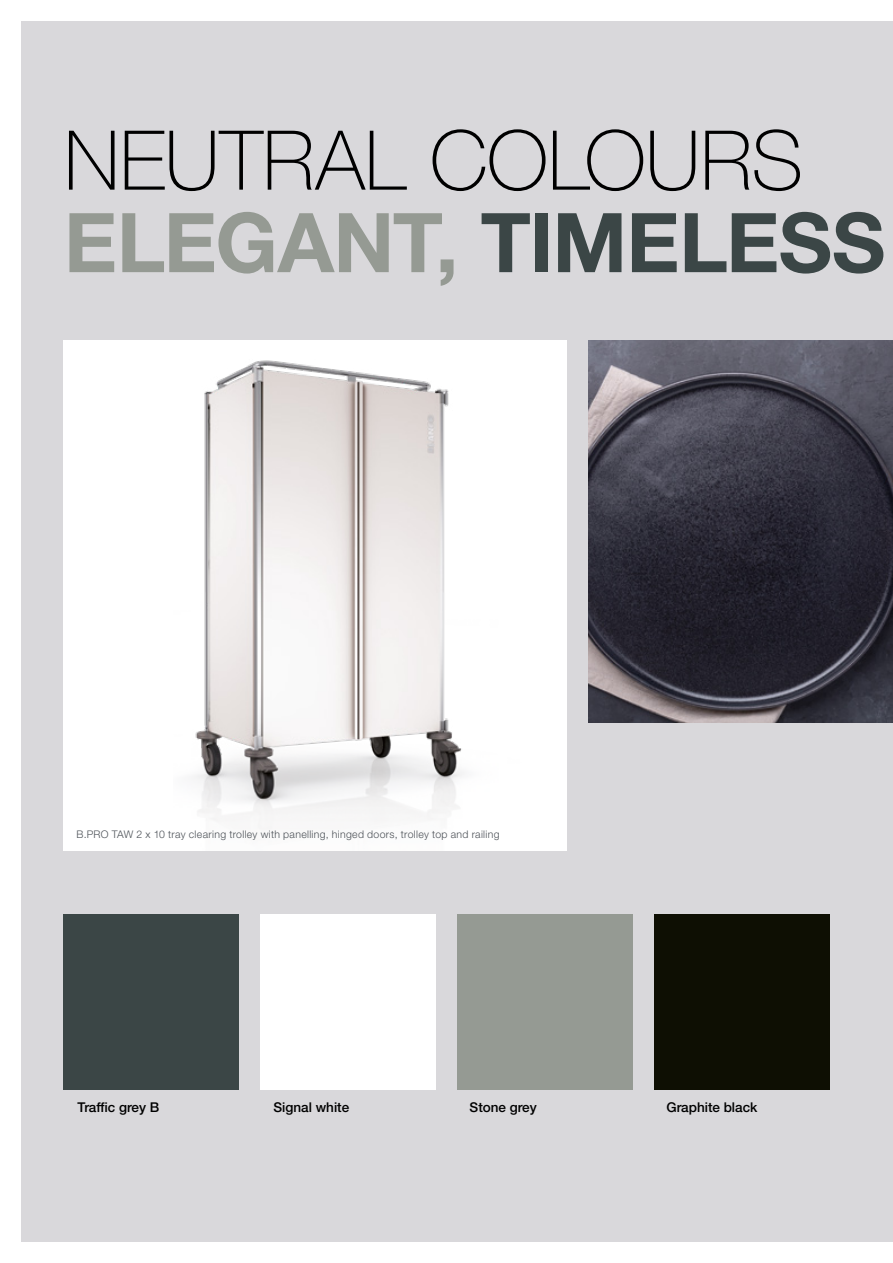
<style>
.page{position:relative;width:893px;height:1263px;background:#fff}
.page>*{position:absolute;margin:0;border:0;box-sizing:border-box;transform-origin:0 0}
.t1{font:100 82.5px/82.5px "Helvetica Neue LTW1 G";letter-spacing:-.005em;color:#000}
.t2{font:500 13.5px "Helvetica Neue LTW1 G";color:#000}
.t3{font:300 10.5px "Helvetica Neue LTW1 G";letter-spacing:.03em;color:#4d5258}
.s1{font-weight:700;color:#959a93}
.s2{font-weight:700;color:#3b4646}
</style>
<div class="page">
<div style="left:21px;top:21px;width:872px;height:1221px;background:#d9d8db"></div>
<div style="left:654px;top:914px;width:175px;height:176px;background:#0e0f03"></div>
<div style="left:457px;top:914px;width:175px;height:176px;background:#959a93"></div>
<div style="left:64px;top:914px;width:175px;height:176px;background:#3b4646"></div>
<div style="left:260px;top:914px;width:176px;height:176px;background:#fff"></div>
<div style="left:64px;top:340px;width:503px;height:510px;background:#fff"></div>
<img style="left:194px;top:360px;width:270px;height:461px">
<img style="left:588px;top:340px;width:305px;height:383px">
<h1 class="t1" style="left:64px;top:119px;width:823px">NEUTRAL COLOURS<br><span class="s1">ELEGANT,</span> <span class="s2">TIMELESS</span></h1>
<p class="t3" style="left:77px;top:827px;width:425px">B.PRO TAW 2 x 10 tray clearing trolley with panelling, hinged doors, trolley top and railing</p>
<p class="t2" style="left:78px;top:1099px;width:83px">Traffic grey B</p>
<p class="t2" style="left:273px;top:1099px;width:77px">Signal white</p>
<p class="t2" style="left:470px;top:1099px;width:69px">Stone grey</p>
<p class="t2" style="left:666px;top:1099px;width:92px">Graphite black</p>
</div>
